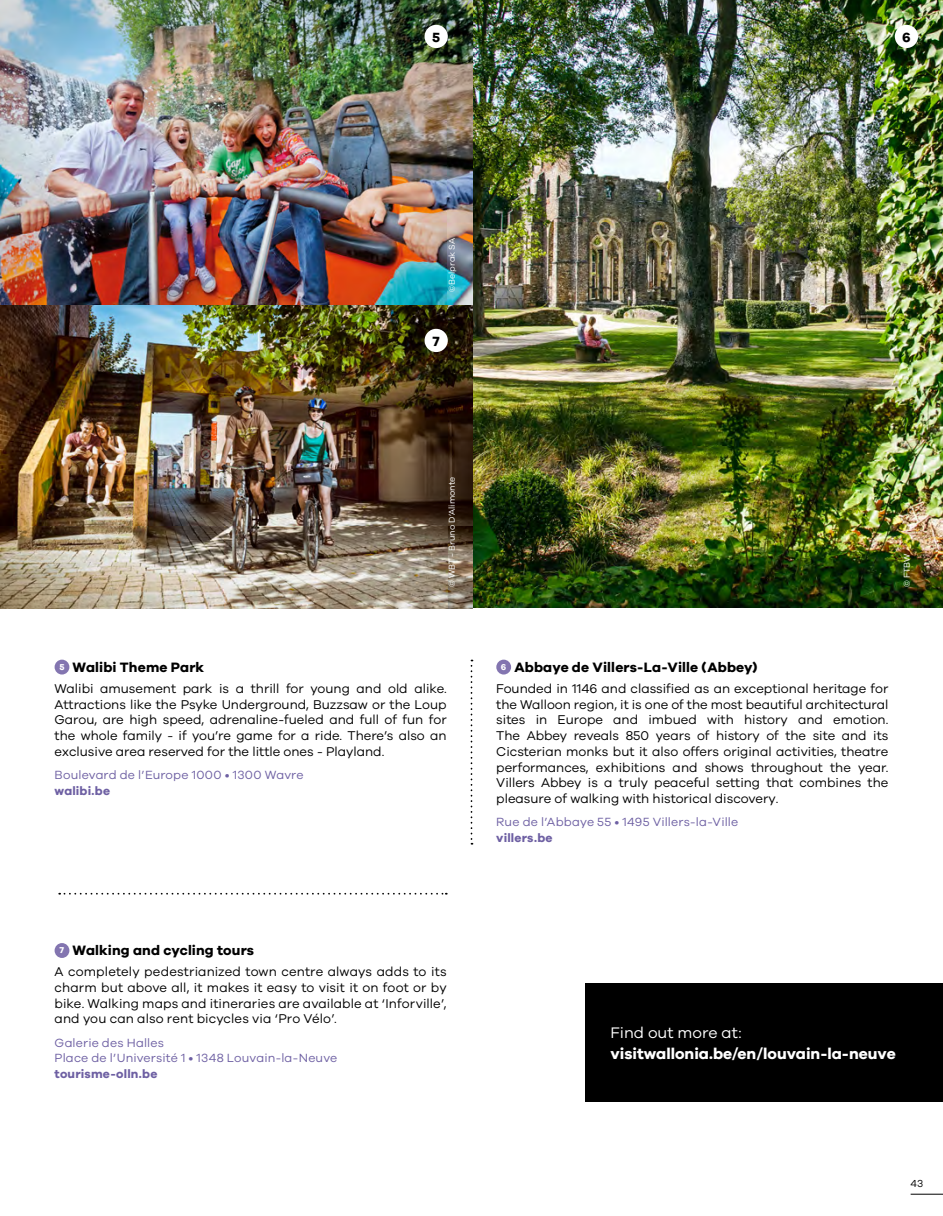
<style>
.page{position:relative;width:943px;height:1216px;background:#fff}
.page>*{position:absolute;margin:0;border:0;box-sizing:border-box;transform-origin:0 0}
.t1{font:700 15.75px "Galano Grotesque";color:#fff}
.t2{font:15.75px "Galano Grotesque";color:#fff}
.t3{font:700 14px "Galano Grotesque";letter-spacing:.01em;color:#000}
.t4{font:13.12px/15.8px "Galano Grotesque";color:#000;text-align:justify}
.t5{font:12.25px/15.8px "Galano Grotesque";letter-spacing:.015em;color:#6e60a3}
.t6{font:700 12.25px "Galano Grotesque";letter-spacing:.015em;color:#6e60a3}
.t7{font:10.5px "Galano Grotesque";color:#000}
.t8{font:8.75px "Galano Grotesque";color:#fff}
</style>
<div class="page">
<img style="left:472px;top:0;width:471px;height:608px">
<img style="left:0;top:0;width:472px;height:608px">
<img style="left:0;top:0;width:1px;height:304px">
<div style="left:424px;top:25px;width:24px;height:23px;background:#fff;border-radius:50%"></div>
<div style="left:424px;top:329px;width:24px;height:23px;background:#fff;border-radius:50%"></div>
<div style="left:894px;top:25px;width:24px;height:23px;background:#fff;border-radius:50%"></div>
<div style="left:55px;top:943px;width:14px;height:14px;background:#8375b0;border-radius:50%"></div>
<svg style="left:470px;top:659px;width:2px;height:185px"></svg>
<div style="left:55px;top:659px;width:14px;height:15px;background:#8375b0;border-radius:50%"></div>
<div style="left:496px;top:659px;width:15px;height:15px;background:#8375b0;border-radius:50%"></div>
<svg style="left:59px;top:892px;width:388px;height:2px"></svg>
<div style="left:585px;top:982px;width:358px;height:119px;background:#000"></div>
<hr style="left:910px;top:1193px;width:33px;height:1px;background:#000">
<p class="t8" style="left:447px;top:291px;width:55px;rotate:-90deg">©Belprak SA</p>
<p class="t8" style="left:447px;top:587px;width:112px;rotate:-90deg">© WBT - Bruno D’Alimonte</p>
<p class="t3" style="left:73px;top:658px;width:133px">Walibi Theme Park</p>
<p class="t4" style="left:55px;top:680px;width:393px">Walibi amusement park is a thrill for young and old alike.<br>Attractions like the Psyke Underground, Buzzsaw or the Loup Garou, are high speed, adrenaline-fueled and full of fun for the whole family - if you’re game for a ride. There’s also an exclusive area reserved for the little ones - Playland.</p>
<p class="t5" style="left:55px;top:766px;width:250px">Boulevard de l’Europe 1000 • 1300 Wavre</p>
<p class="t6" style="left:55px;top:783px;width:57px">walibi.be</p>
<p class="t3" style="left:73px;top:942px;width:183px">Walking and cycling tours</p>
<p class="t4" style="left:55px;top:963px;width:393px">A completely pedestrianized town centre always adds to its charm but above all, it makes it easy to visit it on foot or by bike. Walking maps and itineraries are available at ‘Inforville’, and you can also rent bicycles via ‘Pro Vélo’.</p>
<p class="t5" style="left:55px;top:1034px;width:284px">Galerie des Halles<br>Place de l’Université 1 • 1348 Louvain-la-Neuve</p>
<p class="t6" style="left:55px;top:1066px;width:104px">tourisme-olln.be</p>
<p class="t8" style="left:901px;top:587px;width:35px;rotate:-90deg">© FTBW</p>
<p class="t3" style="left:514px;top:658px;width:245px">Abbaye de Villers-La-Ville (Abbey)</p>
<p class="t4" style="left:496px;top:680px;width:393px">Founded in 1146 and classified as an exceptional heritage for the Walloon region, it is one of the most beautiful architectural sites in Europe and imbued with history and emotion.<br>The Abbey reveals 850 years of history of the site and its Cicsterian monks but it also offers original activities, theatre performances, exhibitions and shows throughout the year.<br>Villers Abbey is a truly peaceful setting that combines the pleasure of walking with historical discovery.</p>
<p class="t5" style="left:496px;top:813px;width:243px">Rue de l’Abbaye 55 • 1495 Villers-la-Ville</p>
<p class="t6" style="left:496px;top:830px;width:58px">villers.be</p>
<p class="t2" style="left:610px;top:1023px;width:133px">Find out more at:</p>
<p class="t1" style="left:610px;top:1044px;width:287px">visitwallonia.be/en/louvain-la-neuve</p>
<p class="t7" style="left:910px;top:1177px;width:14px">43</p>
</div>
